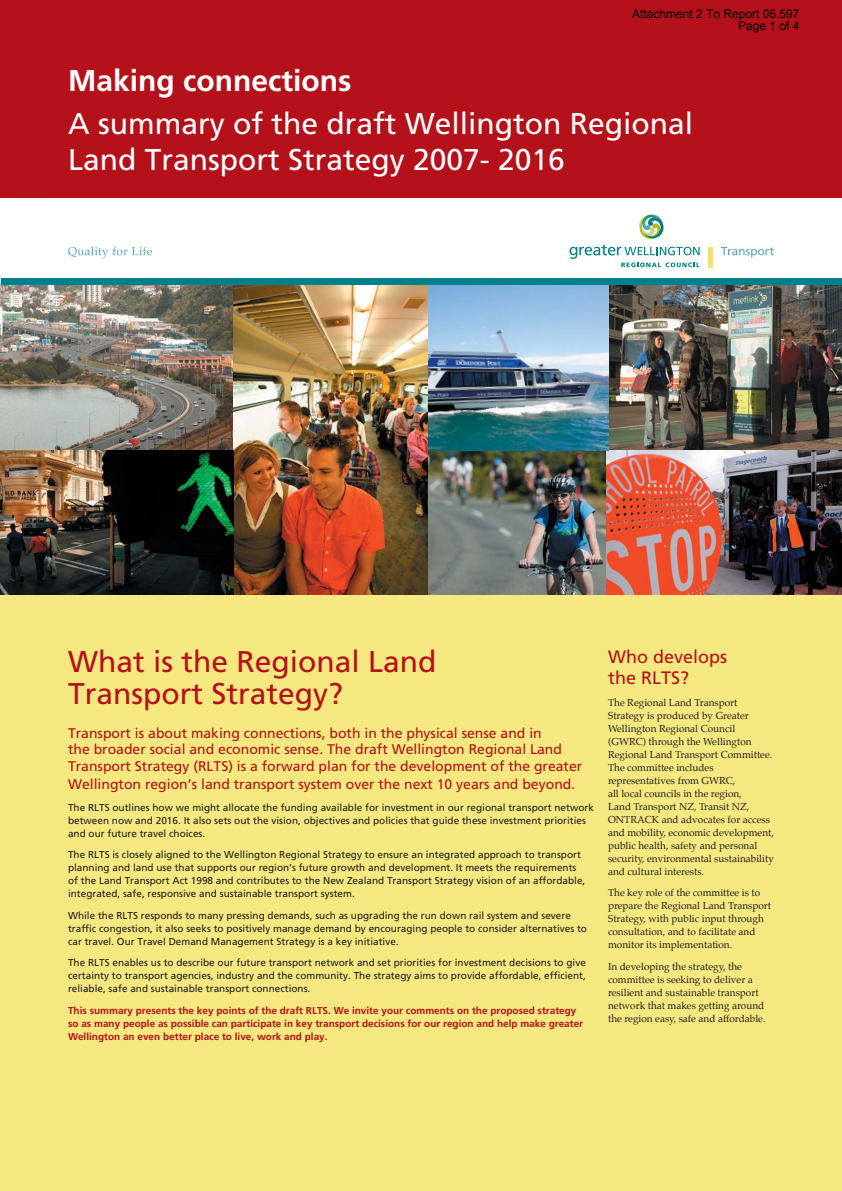
<style>
.page{position:relative;width:842px;height:1191px;background:#fff}
.page>*{position:absolute;margin:0;border:0;box-sizing:border-box;transform-origin:0 0}
.t1{font:30px/36px "Frutiger";color:#fff}
.t2{font:30px/32px "Frutiger";color:#b5111a}
.t3{font:700 30px "Frutiger";color:#fff}
.t4{font:18px/21.6px "Frutiger";color:#b5111a}
.t5{font:14px/17.2px "Frutiger";color:#b5111a}
.t6{font:12px/12px "Arial";color:#000;text-align:right}
.t7{font:10px/13px "Frutiger";color:#231f20}
.t8{font:10px/13px "Palatino";color:#231f20}
.t9{font:700 10px/13px "Frutiger";color:#b5111a}
</style>
<div class="page">
<div style="left:0;top:0;width:842px;height:198px;background:#b5111a"></div>
<img style="left:0;top:284px;width:842px;height:312px">
<div style="left:0;top:596px;width:842px;height:595px;background:#f5e881"></div>
<div style="left:2px;top:279px;width:840px;height:6px;background:#007f8c"></div>
<svg style="left:68px;top:247px;width:84px;height:11px"></svg>
<svg style="left:570px;top:245px;width:130px;height:22px"></svg>
<svg style="left:639px;top:214px;width:25px;height:25px"></svg>
<div style="left:708px;top:247px;width:5px;height:20px;background:#f2e369"></div>
<svg style="left:721px;top:247px;width:53px;height:11px"></svg>
<p class="t6" style="left:632px;top:8px;width:169px">Attachment 2 To Report 06.597<br>Page 1 of 4</p>
<h1 class="t3" style="left:68px;top:68px;width:285px">Making connections</h1>
<h1 class="t1" style="left:68px;top:108px;width:627px">A summary of the draft Wellington Regional<br>Land Transport Strategy 2007- 2016</h1>
<h1 class="t2" style="left:68px;top:648px;width:370px">What is the Regional Land<br>Transport Strategy?</h1>
<p class="t5" style="left:68px;top:725px;width:516px">Transport is about making connections, both in the physical sense and in<br>the broader social and economic sense. The draft Wellington Regional Land Transport Strategy (RLTS) is a forward plan for the development of the greater Wellington region’s land transport system over the next 10 years and beyond.</p>
<p class="t7" style="left:68px;top:802px;width:527px">The RLTS outlines how we might allocate the funding available for investment in our regional transport network between now and 2016. It also sets out the vision, objectives and policies that guide these investment priorities and our future travel choices.</p>
<p class="t7" style="left:68px;top:849px;width:519px">The RLTS is closely aligned to the Wellington Regional Strategy to ensure an integrated approach to transport planning and land use that supports our region’s future growth and development. It meets the requirements of the Land Transport Act 1998 and contributes to the New Zealand Transport Strategy vision of an affordable, integrated, safe, responsive and sustainable transport system.</p>
<p class="t7" style="left:68px;top:910px;width:521px">While the RLTS responds to many pressing demands, such as upgrading the run down rail system and severe traffic congestion, it also seeks to positively manage demand by encouraging people to consider alternatives to car travel. Our Travel Demand Management Strategy is a key initiative.</p>
<p class="t7" style="left:68px;top:957px;width:519px;text-align:justify">The RLTS enables us to describe our future transport network and set priorities for investment decisions to give certainty to transport agencies, industry and the community. The strategy aims to provide affordable, efficient, reliable, safe and sustainable transport connections.</p>
<p class="t9" style="left:68px;top:1005px;width:517px">This summary presents the key points of the draft RLTS. We invite your comments on the proposed strategy so as many people as possible can participate in key transport decisions for our region and help make greater<br>Wellington an even better place to live, work and play.</p>
<h2 class="t4" style="left:608px;top:647px;width:121px">Who develops the RLTS?</h2>
<p class="t8" style="left:608px;top:697px;width:167px">The Regional Land Transport<br>Strategy is produced by Greater<br>Wellington Regional Council (GWRC) through the Wellington<br>Regional Land Transport Committee.<br>The committee includes representatives from GWRC,<br>all local councils in the region,<br>Land Transport NZ, Transit NZ,<br>ONTRACK and advocates for access and mobility, economic development, public health, safety and personal security, environmental sustainability and cultural interests.</p>
<p class="t8" style="left:608px;top:887px;width:165px">The key role of the committee is to prepare the Regional Land Transport Strategy, with public input through consultation, and to facilitate and monitor its implementation.</p>
<p class="t8" style="left:608px;top:961px;width:159px">In developing the strategy, the committee is seeking to deliver a resilient and sustainable transport network that makes getting around the region easy, safe and affordable.</p>
</div>
